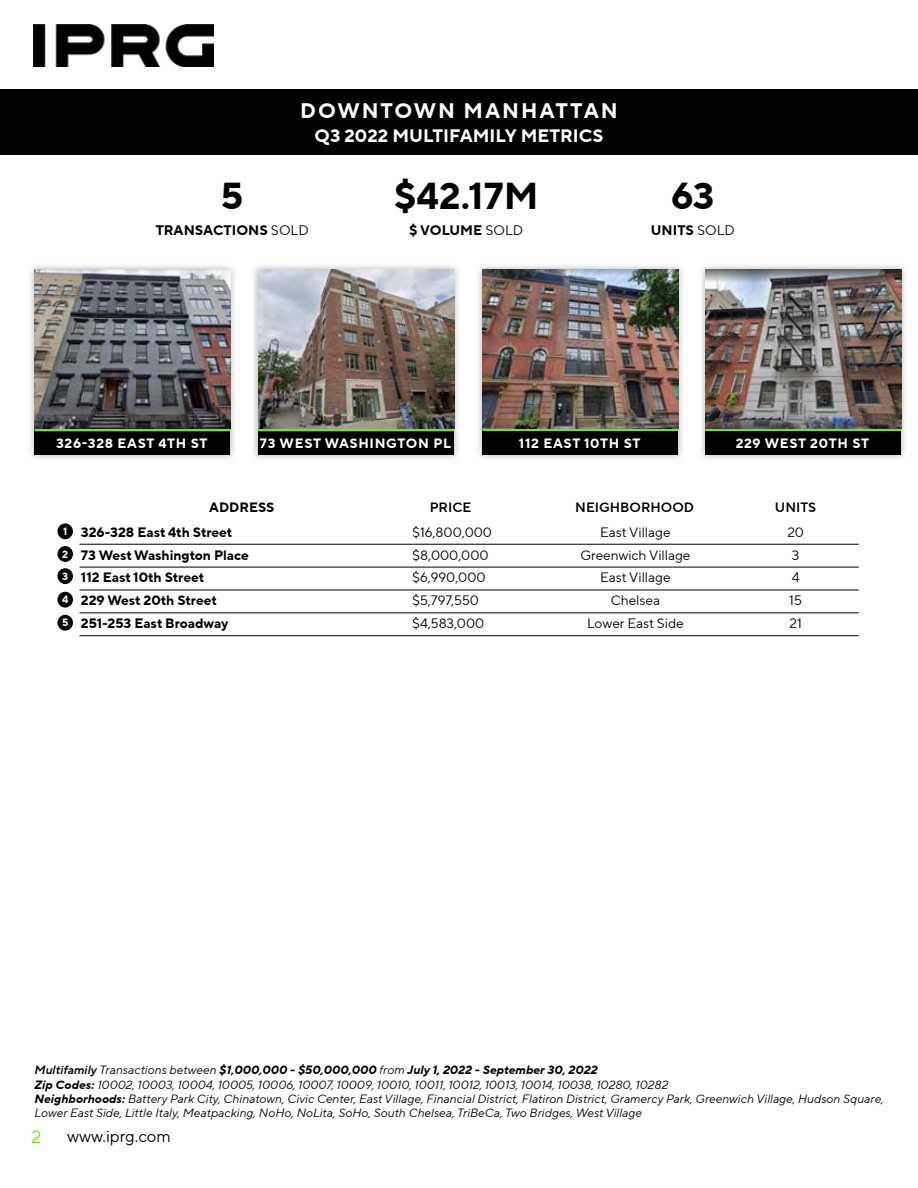
<style>
.page{position:relative;width:918px;height:1188px;background:#fff}
.page>*{position:absolute;margin:0;border:0;box-sizing:border-box;transform-origin:0 0}
.t1{font:700 37.35px "TT Norms Pro";color:#000}
.t2{font:700 21px "TT Norms Pro";letter-spacing:.09em;color:#fff}
.t3{font:700 18px "TT Norms Pro";color:#fff}
.t4{font:18px "TT Norms Pro";color:#78e10f}
.t5{font:16.5px "TT Norms Pro";color:#000}
.t6{font:700 13.8px "TT Norms Pro";color:#000}
.t7{font:13.65px/23px "TT Norms Pro";color:#000}
.t8{font:700 13.65px/23px "TT Norms Pro";color:#000}
.t9{font:700 13.5px "TT Norms Pro";letter-spacing:.05em;color:#fff}
.t10{font:13.5px "TT Norms Pro Dm Bd";color:#000}
.t11{font:700 13.5px "TT Norms Pro";color:#000}
.t12{font:italic 12px/14.4px "TT Norms Pro";color:#000}
.t13{font:700 10.5px/22.8px "TT Norms Pro";color:#fff;text-align:justify}
.s1{font-weight:400}
.s2{font-family:"TT Norms Pro Dm Bd It";font-style:normal}
.s3{font-weight:700}
</style>
<div class="page">
<img style="left:34px;top:24px;width:179px;height:43px">
<div style="left:0;top:90px;width:918px;height:65px;background:#000"></div>
<div style="left:27px;top:262px;width:211px;height:200px;background:#000;opacity:.31"></div>
<div style="left:35px;top:270px;width:195px;height:185px;background:#000"></div>
<hr style="left:35px;top:428px;width:195px;height:3px;background:#78e10f">
<img style="left:35px;top:270px;width:195px;height:158px">
<div style="left:251px;top:262px;width:210px;height:200px;background:#000;opacity:.31"></div>
<div style="left:258px;top:270px;width:196px;height:185px;background:#000"></div>
<hr style="left:258px;top:428px;width:196px;height:3px;background:#78e10f">
<img style="left:258px;top:270px;width:196px;height:158px">
<div style="left:475px;top:262px;width:211px;height:200px;background:#000;opacity:.31"></div>
<div style="left:482px;top:270px;width:196px;height:185px;background:#000"></div>
<hr style="left:482px;top:428px;width:196px;height:3px;background:#78e10f">
<img style="left:482px;top:270px;width:196px;height:158px">
<div style="left:698px;top:262px;width:210px;height:200px;background:#000;opacity:.31"></div>
<div style="left:705px;top:270px;width:196px;height:185px;background:#000"></div>
<hr style="left:705px;top:428px;width:196px;height:3px;background:#78e10f">
<img style="left:705px;top:270px;width:196px;height:158px">
<hr style="left:79px;top:544px;width:780px;height:1px;background:#000">
<hr style="left:79px;top:567px;width:780px;height:1px;background:#000">
<hr style="left:79px;top:590px;width:780px;height:1px;background:#000">
<hr style="left:79px;top:613px;width:780px;height:1px;background:#000">
<hr style="left:79px;top:635px;width:780px;height:1px;background:#000">
<div style="left:57px;top:523px;width:16px;height:16px;background:#000;border-radius:50%"></div>
<div style="left:57px;top:546px;width:16px;height:16px;background:#000;border-radius:50%"></div>
<div style="left:57px;top:568px;width:16px;height:16px;background:#000;border-radius:50%"></div>
<div style="left:57px;top:592px;width:16px;height:16px;background:#000;border-radius:50%"></div>
<div style="left:57px;top:615px;width:16px;height:16px;background:#000;border-radius:50%"></div>
<h2 class="t2" style="left:300px;top:95px;width:319px">DOWNTOWN MANHATTAN</h2>
<h3 class="t3" style="left:315px;top:123px;width:290px">Q3 2022 MULTIFAMILY METRICS</h3>
<h1 class="t1" style="left:221px;top:168px;width:24px">5</h1>
<p class="t6" style="left:156px;top:219px;width:155px">TRANSACTIONS <span class="s1">SOLD</span></p>
<h1 class="t1" style="left:394px;top:168px;width:146px">$42.17M</h1>
<p class="t6" style="left:409px;top:219px;width:116px">$ VOLUME <span class="s1">SOLD</span></p>
<h1 class="t1" style="left:671px;top:168px;width:45px">63</h1>
<p class="t6" style="left:651px;top:219px;width:86px">UNITS <span class="s1">SOLD</span></p>
<p class="t9" style="left:56px;top:433px;width:153px">326-328 EAST 4TH ST</p>
<p class="t9" style="left:260px;top:433px;width:192px">73 WEST WASHINGTON PL</p>
<p class="t9" style="left:519px;top:433px;width:123px">112 EAST 10TH ST</p>
<p class="t9" style="left:736px;top:433px;width:135px">229 WEST 20TH ST</p>
<p class="t13" style="left:62px;top:520px;width:8px">1<br>2<br>3<br>4<br>5</p>
<p class="t11" style="left:209px;top:498px;width:67px">ADDRESS</p>
<p class="t10" style="left:430px;top:498px;width:43px">PRICE</p>
<p class="t10" style="left:575px;top:498px;width:120px">NEIGHBORHOOD</p>
<p class="t8" style="left:81px;top:520px;width:170px">326-328 East 4th Street<br>73 West Washington Place<br>112 East 10th Street<br>229 West 20th Street<br>251-253 East Broadway</p>
<p class="t7" style="left:412px;top:520px;width:81px">$16,800,000 $8,000,000 $6,990,000 $5,797,550 $4,583,000</p>
<p class="t7" style="left:580px;top:520px;width:112px;text-align:center">East Village<br>Greenwich Village<br>East Village<br>Chelsea<br>Lower East Side</p>
<p class="t10" style="left:775px;top:498px;width:43px">UNITS</p>
<p class="t7" style="left:787px;top:520px;width:18px">20<br>3<br>4<br>15<br>21</p>
<p class="t12" style="left:35px;top:1063px;width:851px"><span class="s2">Multifamily</span> Transactions between <span class="s3">$1,000,000 - $50,000,000</span> from <span class="s3">July 1, 2022 - September 30, 2022<br>Zip Codes:</span> 10002, 10003, 10004, 10005, 10006, 10007, 10009, 10010, 10011, 10012, 10013, 10014, 10038, 10280, 10282<br><span class="s3">Neighborhoods:</span> Battery Park City, Chinatown, Civic Center, East Village, Financial District, Flatiron District, Gramercy Park, Greenwich Village, Hudson Square, Lower East Side, Little Italy, Meatpacking, NoHo, NoLita, SoHo, South Chelsea, TriBeCa, Two Bridges, West Village</p>
<h3 class="t4" style="left:32px;top:1124px;width:11px">2</h3>
<h3 class="t5" style="left:67px;top:1125px;width:105px">www.iprg.com</h3>
</div>
